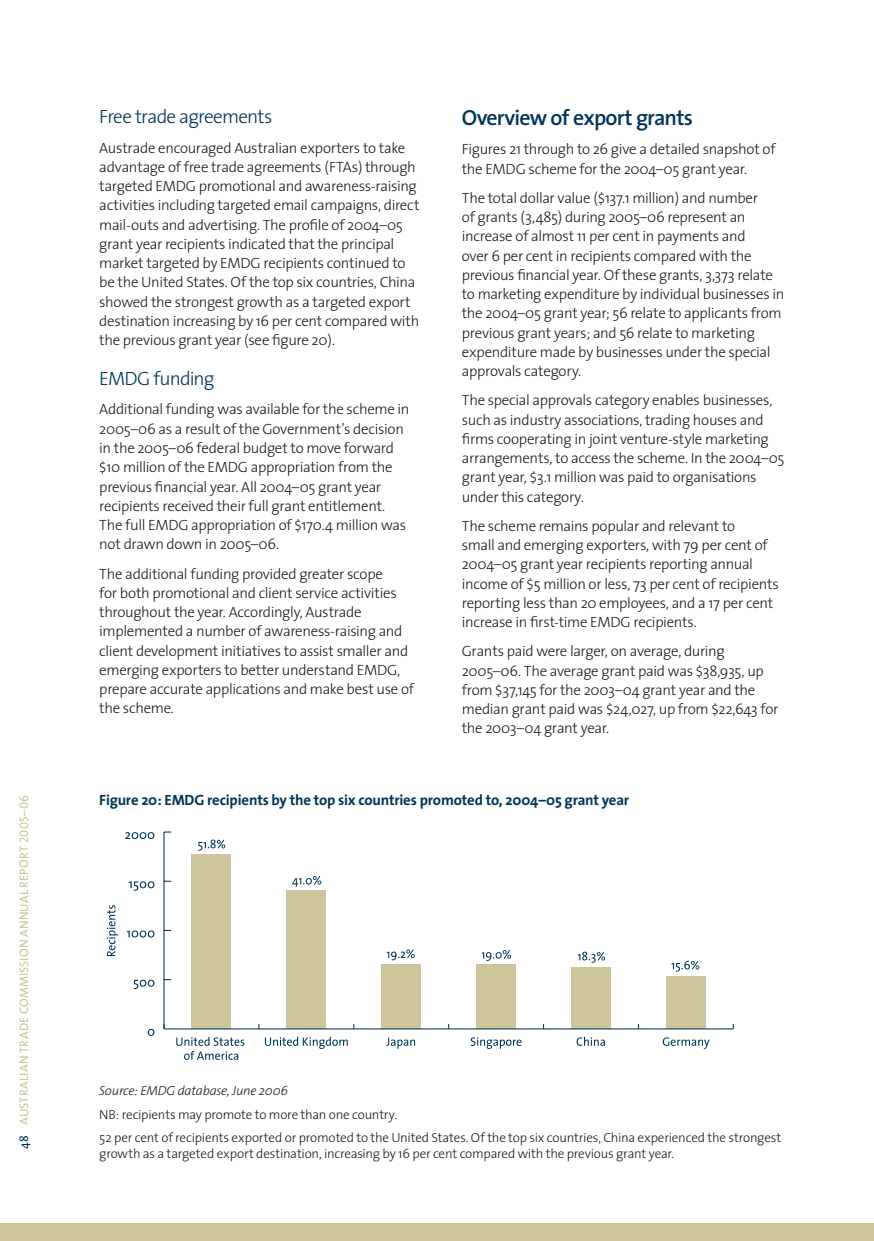
<style>
.page{position:relative;width:874px;height:1241px;background:#fff}
.page>*{position:absolute;margin:0;border:0;box-sizing:border-box;transform-origin:0 0}
.t1{font:600 21.88px "The Sans";letter-spacing:-.04em;color:#003557}
.t2{font:300 19.25px "The Sans";letter-spacing:-.045em;color:#003557}
.t3{font:300 14.88px/19.2px "The Sans";letter-spacing:-.025em;color:#1b1c20}
.t4{font:700 14.88px "The Sans";letter-spacing:-.015em;color:#003557}
.t5{font:300 13.12px/23.3px "The Sans";letter-spacing:-.015em;color:#1b1c20}
.t6{font:italic 300 13.12px "The Sans";letter-spacing:-.015em;color:#1b1c20}
.t7{font:12.25px "The Sans";letter-spacing:.015em;color:#cdc59b}
.s1{color:#003557}
.s2{font-family:"The Sans Caps"}
</style>
<div class="page">
<div style="left:0;top:1223px;width:873px;height:17px;background:#cdc59b"></div>
<svg style="left:873px;top:1223px;width:1px;height:17px"></svg>
<svg style="left:107px;top:905px;width:11px;height:50px"></svg>
<svg style="left:198px;top:839px;width:27px;height:11px"></svg>
<svg style="left:148px;top:1028px;width:6px;height:7px"></svg>
<svg style="left:134px;top:979px;width:20px;height:10px"></svg>
<svg style="left:127px;top:930px;width:27px;height:7px"></svg>
<svg style="left:129px;top:881px;width:25px;height:9px"></svg>
<svg style="left:125px;top:832px;width:29px;height:7px"></svg>
<hr style="left:163px;top:831px;width:1px;height:197px;background:#003557">
<div style="left:191px;top:854px;width:40px;height:174px;background:#cdc59b"></div>
<div style="left:286px;top:890px;width:40px;height:138px;background:#cdc59b"></div>
<div style="left:381px;top:963px;width:40px;height:65px;background:#cdc59b"></div>
<div style="left:476px;top:964px;width:40px;height:64px;background:#cdc59b"></div>
<div style="left:570px;top:966px;width:40px;height:62px;background:#cdc59b"></div>
<div style="left:665px;top:976px;width:40px;height:52px;background:#cdc59b"></div>
<svg style="left:662px;top:1037px;width:47px;height:11px"></svg>
<svg style="left:576px;top:1036px;width:28px;height:9px"></svg>
<svg style="left:470px;top:1037px;width:51px;height:11px"></svg>
<svg style="left:386px;top:1037px;width:29px;height:11px"></svg>
<svg style="left:265px;top:1036px;width:82px;height:12px"></svg>
<svg style="left:176px;top:1036px;width:68px;height:23px"></svg>
<svg style="left:292px;top:876px;width:29px;height:10px"></svg>
<svg style="left:386px;top:949px;width:28px;height:11px"></svg>
<svg style="left:481px;top:950px;width:30px;height:10px"></svg>
<svg style="left:577px;top:951px;width:28px;height:11px"></svg>
<svg style="left:671px;top:960px;width:28px;height:11px"></svg>
<hr style="left:164px;top:1028px;width:569px;height:1px;background:#003557">
<p class="t7" style="left:14px;top:1148px;width:356px;rotate:-90deg"><span class="s1">48</span> Australian Trade Commission Annual Report <span class="s2">2005–06</span></p>
<p class="t2" style="left:99px;top:101px;width:174px">Free trade agreements</p>
<p class="t3" style="left:99px;top:137px;width:322px">Austrade encouraged Australian exporters to take advantage of free trade agreements (FTAs) through targeted EMDG promotional and awareness-raising activities including targeted email campaigns, direct mail-outs and advertising. The profile of 2004–05 grant year recipients indicated that the principal market targeted by EMDG recipients continued to be the United States. Of the top six countries, China showed the strongest growth as a targeted export destination increasing by 16 per cent compared with the previous grant year (see figure 20).</p>
<p class="t2" style="left:99px;top:363px;width:117px">EMDG funding</p>
<p class="t3" style="left:99px;top:399px;width:311px">Additional funding was available for the scheme in 2005–06 as a result of the Government’s decision in the 2005–06 federal budget to move forward $10 million of the EMDG appropriation from the previous financial year. All 2004–05 grant year recipients received their full grant entitlement.<br>The full EMDG appropriation of $170.4 million was not drawn down in 2005–06.</p>
<p class="t3" style="left:99px;top:563px;width:316px">The additional funding provided greater scope<br>for both promotional and client service activities throughout the year. Accordingly, Austrade implemented a number of awareness-raising and client development initiatives to assist smaller and emerging exporters to better understand EMDG, prepare accurate applications and make best use of the scheme.</p>
<h1 class="t1" style="left:461px;top:99px;width:232px">Overview of export grants</h1>
<p class="t3" style="left:461px;top:139px;width:315px">Figures 21 through to 26 give a detailed snapshot of the EMDG scheme for the 2004–05 grant year.</p>
<p class="t3" style="left:461px;top:187px;width:324px">The total dollar value ($137.1 million) and number<br>of grants (3,485) during 2005–06 represent an increase of almost 11 per cent in payments and<br>over 6 per cent in recipients compared with the previous financial year. Of these grants, 3,373 relate to marketing expenditure by individual businesses in the 2004–05 grant year; 56 relate to applicants from previous grant years; and 56 relate to marketing expenditure made by businesses under the special approvals category.</p>
<p class="t3" style="left:461px;top:390px;width:324px">The special approvals category enables businesses, such as industry associations, trading houses and firms cooperating in joint venture-style marketing arrangements, to access the scheme. In the 2004–05 grant year, $3.1 million was paid to organisations under this category.</p>
<p class="t3" style="left:461px;top:515px;width:318px">The scheme remains popular and relevant to<br>small and emerging exporters, with 79 per cent of 2004–05 grant year recipients reporting annual income of $5 million or less, 73 per cent of recipients reporting less than 20 employees, and a 17 per cent increase in first-time EMDG recipients.</p>
<p class="t3" style="left:461px;top:641px;width:318px">Grants paid were larger, on average, during 2005–06. The average grant paid was $38,935, up from $37,145 for the 2003–04 grant year and the median grant paid was $24,027, up from $22,643 for the 2003–04 grant year.</p>
<p class="t4" style="left:99px;top:787px;width:531px">Figure 20: EMDG recipients by the top six countries promoted to, 2004–05 grant year</p>
<p class="t6" style="left:99px;top:1079px;width:190px">Source: EMDG database, June 2006</p>
<p class="t5" style="left:99px;top:1101px;width:683px">NB: recipients may promote to more than one country.<br>52 per cent of recipients exported or promoted to the United States. Of the top six countries, China experienced the strongest</p>
<p class="t5" style="left:99px;top:1140px;width:574px">growth as a targeted export destination, increasing by 16 per cent compared with the previous grant year.</p>
</div>
